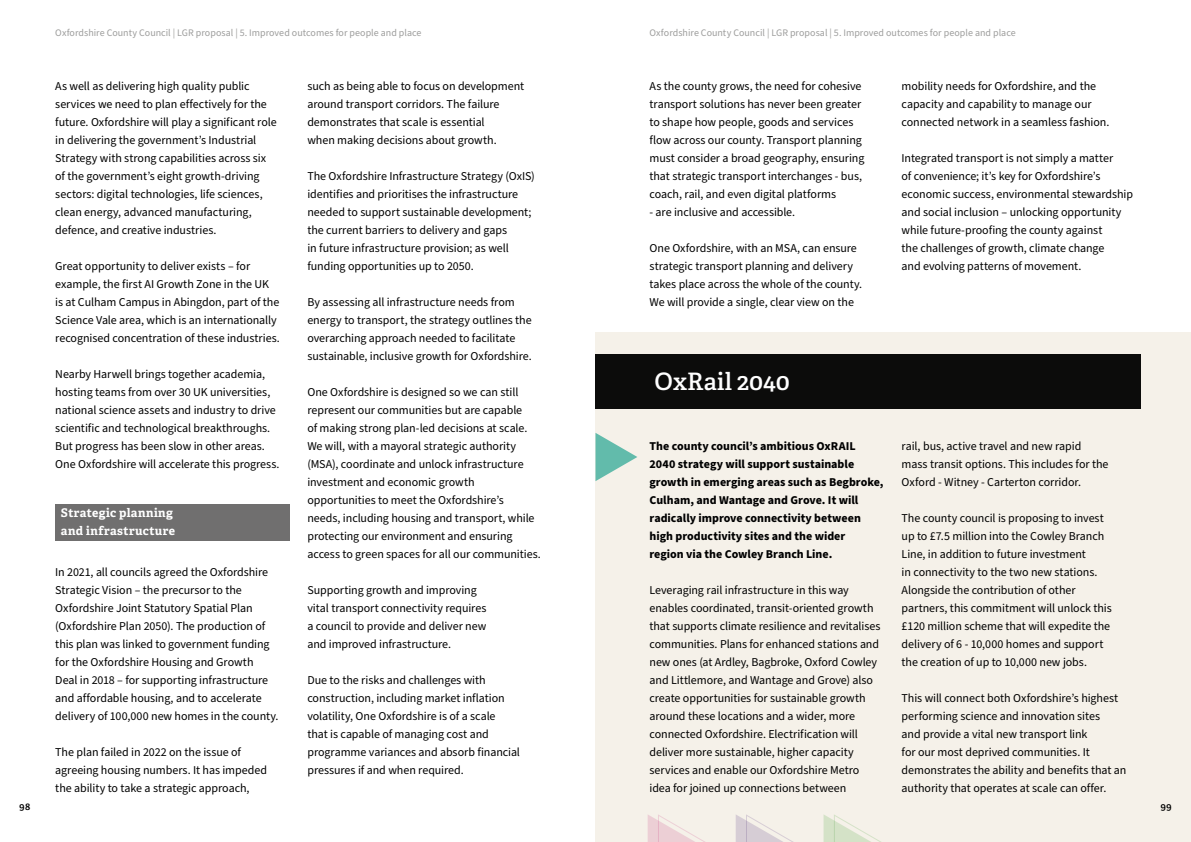
<style>
.page{position:relative;width:1191px;height:842px;background:#fff}
.page>*{position:absolute;margin:0;border:0;box-sizing:border-box;transform-origin:0 0}
.H2_-_CS_Title{font:600 24px "Adelle";letter-spacing:.005em;color:#fff}
.P_-_BODY_COPY{font:12px/18px "Source Sans Pro";letter-spacing:-.005em;color:#000}
.P_-_BODY_COPY-2{font:700 12px/18px "Source Sans Pro";color:#000}
.H5_-_SUBTITLE{font:700 12px/18px "Adelle";letter-spacing:.03em;color:#fff}
.t1{font:10px "Source Sans Pro";color:#9d9d9c}
.t2{font:600 10px "Adelle";color:#000}
</style>
<div class="page">
<div style="left:595px;top:333px;width:596px;height:509px;background:#f5f1e9"></div>
<svg style="left:647px;top:814px;width:58px;height:28px"></svg>
<svg style="left:735px;top:814px;width:58px;height:28px"></svg>
<svg style="left:823px;top:815px;width:58px;height:27px"></svg>
<div style="left:595px;top:354px;width:545px;height:54px;background:#0c0c0b"></div>
<svg style="left:595px;top:433px;width:42px;height:48px"></svg>
<div style="left:55px;top:504px;width:234px;height:36px;background:#706f6f"></div>
<p class="t1" style="left:55px;top:26px;width:368px">Oxfordshire County Council | LGR proposal | 5. Improved outcomes for people and place</p>
<p class="t1" style="left:649px;top:26px;width:368px">Oxfordshire County Council | LGR proposal | 5. Improved outcomes for people and place</p>
<p class="P_-_BODY_COPY" style="left:55px;top:77px;width:223px">As well as delivering high quality public services we need to plan effectively for the future. Oxfordshire will play a significant role in delivering the government’s Industrial Strategy with strong capabilities across six of the government’s eight growth-driving sectors: digital technologies, life sciences, clean energy, advanced manufacturing, defence, and creative industries.</p>
<p class="P_-_BODY_COPY" style="left:55px;top:257px;width:226px">Great opportunity to deliver exists – for example, the first AI Growth Zone in the UK is at Culham Campus in Abingdon, part of the Science Vale area, which is an internationally recognised concentration of these industries.</p>
<p class="P_-_BODY_COPY" style="left:55px;top:365px;width:226px">Nearby Harwell brings together academia, hosting teams from over 30 UK universities, national science assets and industry to drive scientific and technological breakthroughs.<br>But progress has been slow in other areas.<br>One Oxfordshire will accelerate this progress.</p>
<h5 class="H5_-_SUBTITLE" style="left:61px;top:504px;width:116px">Strategic planning and infrastructure</h5>
<p class="P_-_BODY_COPY" style="left:55px;top:563px;width:225px">In 2021, all councils agreed the Oxfordshire Strategic Vision – the precursor to the Oxfordshire Joint Statutory Spatial Plan (Oxfordshire Plan 2050). The production of this plan was linked to government funding for the Oxfordshire Housing and Growth Deal in 2018 – for supporting infrastructure and affordable housing, and to accelerate delivery of 100,000 new homes in the county.</p>
<p class="P_-_BODY_COPY" style="left:55px;top:743px;width:213px">The plan failed in 2022 on the issue of agreeing housing numbers. It has impeded the ability to take a strategic approach,</p>
<p class="P_-_BODY_COPY" style="left:307px;top:77px;width:218px">such as being able to focus on development around transport corridors. The failure demonstrates that scale is essential<br>when making decisions about growth.</p>
<p class="P_-_BODY_COPY" style="left:307px;top:167px;width:229px">The Oxfordshire Infrastructure Strategy (OxIS) identifies and prioritises the infrastructure needed to support sustainable development; the current barriers to delivery and gaps<br>in future infrastructure provision; as well funding opportunities up to 2050.</p>
<p class="P_-_BODY_COPY" style="left:307px;top:293px;width:226px">By assessing all infrastructure needs from energy to transport, the strategy outlines the overarching approach needed to facilitate sustainable, inclusive growth for Oxfordshire.</p>
<p class="P_-_BODY_COPY" style="left:307px;top:383px;width:235px">One Oxfordshire is designed so we can still represent our communities but are capable<br>of making strong plan-led decisions at scale.<br>We will, with a mayoral strategic authority (MSA), coordinate and unlock infrastructure investment and economic growth opportunities to meet the Oxfordshire’s<br>needs, including housing and transport, while protecting our environment and ensuring access to green spaces for all our communities.</p>
<p class="P_-_BODY_COPY" style="left:307px;top:581px;width:180px">Supporting growth and improving vital transport connectivity requires a council to provide and deliver new and improved infrastructure.</p>
<p class="P_-_BODY_COPY" style="left:307px;top:671px;width:214px">Due to the risks and challenges with construction, including market inflation volatility, One Oxfordshire is of a scale<br>that is capable of managing cost and programme variances and absorb financial pressures if and when required.</p>
<p class="P_-_BODY_COPY" style="left:649px;top:77px;width:216px">As the county grows, the need for cohesive transport solutions has never been greater to shape how people, goods and services flow across our county. Transport planning must consider a broad geography, ensuring that strategic transport interchanges - bus, coach, rail, and even digital platforms</p>
<p class="P_-_BODY_COPY" style="left:649px;top:203px;width:147px">- are inclusive and accessible.</p>
<p class="P_-_BODY_COPY" style="left:649px;top:239px;width:214px">One Oxfordshire, with an MSA, can ensure strategic transport planning and delivery takes place across the whole of the county.<br>We will provide a single, clear view on the</p>
<p class="P_-_BODY_COPY" style="left:901px;top:77px;width:209px">mobility needs for Oxfordshire, and the capacity and capability to manage our connected network in a seamless fashion.</p>
<p class="P_-_BODY_COPY" style="left:901px;top:149px;width:233px">Integrated transport is not simply a matter<br>of convenience; it’s key for Oxfordshire’s economic success, environmental stewardship and social inclusion – unlocking opportunity while future-proofing the county against<br>the challenges of growth, climate change<br>and evolving patterns of movement.</p>
<h2 class="H2_-_CS_Title" style="left:654px;top:367px;width:137px">OxRail 2040</h2>
<p class="P_-_BODY_COPY-2" style="left:649px;top:437px;width:236px">The county council’s ambitious OxRAIL 2040 strategy will support sustainable growth in emerging areas such as Begbroke, Culham, and Wantage and Grove. It will radically improve connectivity between high productivity sites and the wider<br>region via the Cowley Branch Line.</p>
<p class="P_-_BODY_COPY" style="left:649px;top:581px;width:232px">Leveraging rail infrastructure in this way enables coordinated, transit-oriented growth that supports climate resilience and revitalises communities. Plans for enhanced stations and new ones (at Ardley, Bagbroke, Oxford Cowley and Littlemore, and Wantage and Grove) also create opportunities for sustainable growth around these locations and a wider, more connected Oxfordshire. Electrification will deliver more sustainable, higher capacity services and enable our Oxfordshire Metro idea for joined up connections between</p>
<p class="P_-_BODY_COPY" style="left:901px;top:437px;width:208px">rail, bus, active travel and new rapid mass transit options. This includes for the<br>Oxford - Witney - Carterton corridor.</p>
<p class="P_-_BODY_COPY" style="left:901px;top:509px;width:212px">The county council is proposing to invest up to £7.5 million into the Cowley Branch Line, in addition to future investment<br>in connectivity to the two new stations.<br>Alongside the contribution of other partners, this commitment will unlock this £120 million scheme that will expedite the delivery of 6 - 10,000 homes and support the creation of up to 10,000 new jobs.</p>
<p class="P_-_BODY_COPY" style="left:901px;top:689px;width:226px">This will connect both Oxfordshire’s highest performing science and innovation sites<br>and provide a vital new transport link<br>for our most deprived communities. It demonstrates the ability and benefits that an authority that operates at scale can offer.</p>
<p class="t2" style="left:19px;top:800px;width:12px">98</p>
<p class="t2" style="left:1160px;top:800px;width:13px">99</p>
</div>
